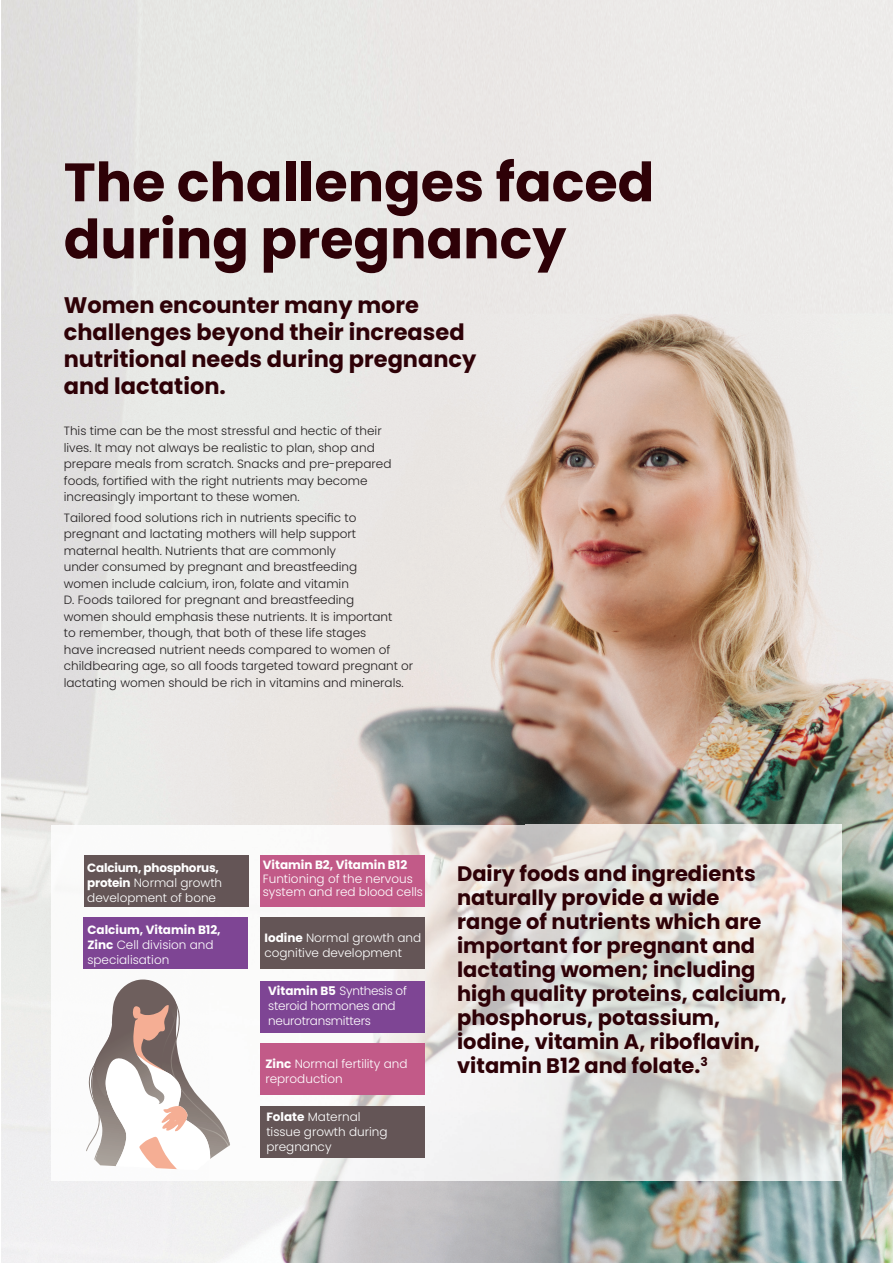
<style>
.page{position:relative;width:893px;height:1263px;background:#fff}
.page>*{position:absolute;margin:0;border:0;box-sizing:border-box;transform-origin:0 0}
.t1{font:700 54px/57px "Poppins";color:#2e0107}
.t2{font:700 22.5px/27px "Poppins";color:#2e0107}
.t3{font:700 21px/24px "Poppins";color:#2e0107}
.t4{font:300 12px/16.5px "Poppins";color:#231f20}
.t5{font:300 12px/15px "Poppins";color:#fff}
.t6{font:300 12px/15px "Poppins";letter-spacing:-.02em;color:#fff}
.t7{font:700 12px "Poppins";color:#fff}
.s1{font-weight:700}
</style>
<div class="page">
<img style="left:1px;top:0;width:892px;height:1263px">
<img style="left:209px;top:825px;width:633px;height:356px">
<img style="left:51px;top:825px;width:158px;height:254px">
<img style="left:157px;top:1170px;width:52px;height:11px">
<img style="left:51px;top:1079px;width:52px;height:102px">
<img style="left:103px;top:1170px;width:54px;height:11px">
<svg style="left:86px;top:979px;width:144px;height:191px"></svg>
<div style="left:261px;top:1106px;width:164px;height:51px;background:#645556"></div>
<div style="left:261px;top:981px;width:164px;height:51px;background:#7e4594"></div>
<div style="left:261px;top:1043px;width:164px;height:51px;background:#c25a88"></div>
<div style="left:261px;top:917px;width:164px;height:52px;background:#645556"></div>
<div style="left:83px;top:917px;width:164px;height:52px;background:#7e4594"></div>
<div style="left:261px;top:855px;width:164px;height:51px;background:#c25a88"></div>
<div style="left:85px;top:855px;width:164px;height:51px;background:#645556"></div>
<h1 class="t1" style="left:64px;top:154px;width:592px">The challenges faced during pregnancy</h1>
<h2 class="t2" style="left:64px;top:291px;width:414px">Women encounter many more challenges beyond their increased nutritional needs during pregnancy and lactation.</h2>
<p class="t4" style="left:64px;top:423px;width:329px">This time can be the most stressful and hectic of their lives. It may not always be realistic to plan, shop and prepare meals from scratch. Snacks and pre-prepared foods, fortified with the right nutrients may become increasingly important to these women.</p>
<p class="t4" style="left:64px;top:509px;width:351px">Tailored food solutions rich in nutrients specific to pregnant and lactating mothers will help support maternal health. Nutrients that are commonly<br>under consumed by pregnant and breastfeeding<br>women include calcium, iron, folate and vitamin<br>D. Foods tailored for pregnant and breastfeeding<br>women should emphasis these nutrients. It is important<br>to remember, though, that both of these life stages<br>have increased nutrient needs compared to women of childbearing age, so all foods targeted toward pregnant or lactating women should be rich in vitamins and minerals.</p>
<p class="t5" style="left:87px;top:860px;width:136px"><span class="s1">Calcium, phosphorus, protein</span> Normal growth development of bone</p>
<p class="t5" style="left:87px;top:922px;width:135px"><span class="s1">Calcium, Vitamin B12,<br>Zinc</span> Cell division and specialisation</p>
<p class="t7" style="left:263px;top:858px;width:146px">Vitamin B2, Vitamin B12</p>
<p class="t5" style="left:263px;top:872px;width:162px;line-height:13.5px">Funtioning of the nervous system and red blood cells</p>
<p class="t5" style="left:264px;top:930px;width:158px"><span class="s1">Iodine</span> Normal growth and cognitive development</p>
<p class="t6" style="left:268px;top:984px;width:140px"><span class="s1">Vitamin B5</span> Synthesis of steroid hormones and neurotransmitters</p>
<p class="t5" style="left:265px;top:1056px;width:144px"><span class="s1">Zinc</span> Normal fertility and reproduction</p>
<p class="t5" style="left:266px;top:1110px;width:123px"><span class="s1">Folate</span> Maternal tissue growth during pregnancy</p>
<p class="t3" style="left:457px;top:862px;width:331px">Dairy foods and ingredients naturally provide a wide range of nutrients which are important for pregnant and lactating women; including high quality proteins, calcium, phosphorus, potassium, iodine, vitamin A, riboflavin, vitamin B12 and folate.<sup>3</sup></p>
</div>
